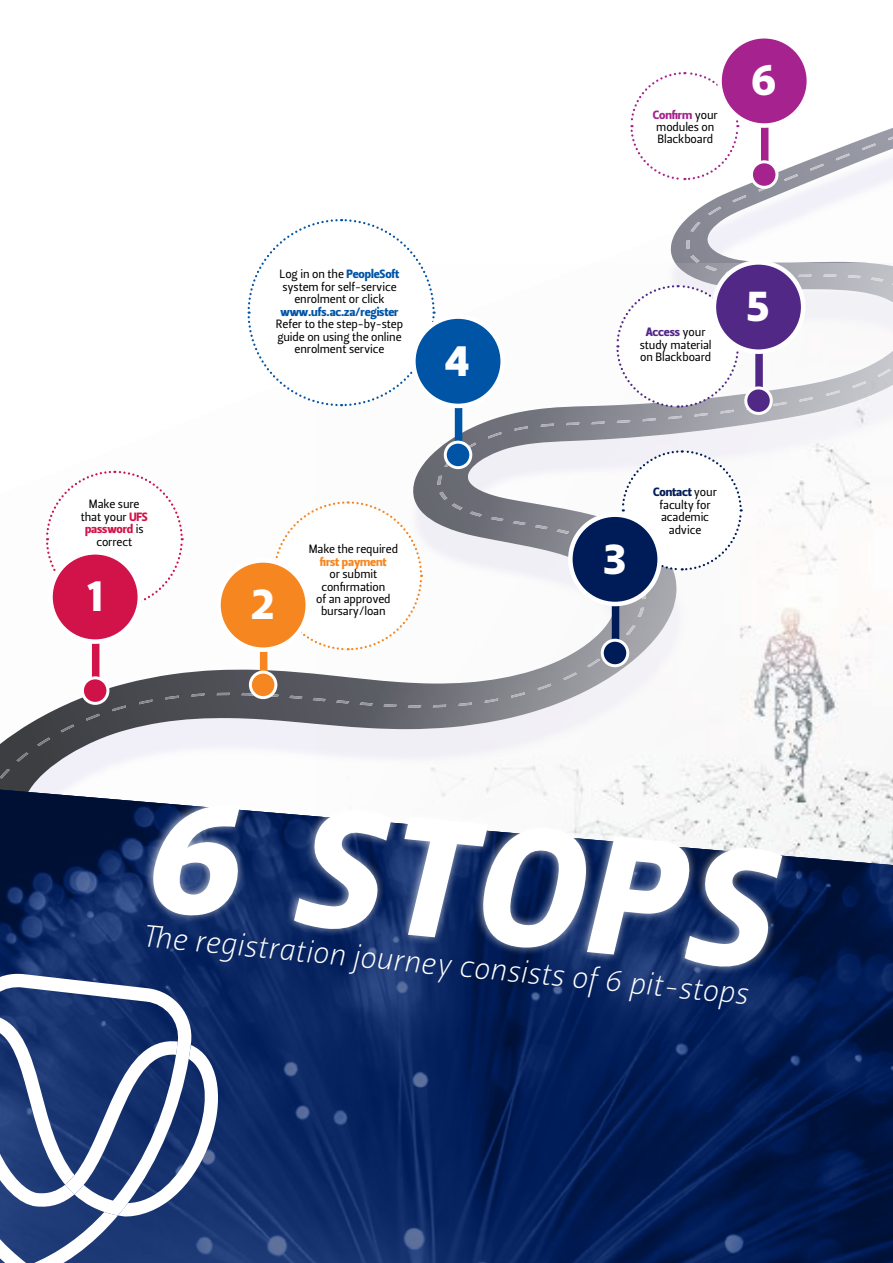
<style>
.page{position:relative;width:893px;height:1263px;background:#fff}
.page>*{position:absolute;margin:0;border:0;box-sizing:border-box;transform-origin:0 0}
.t1{font:168px "Leitura Sans Italic 4";color:#fff}
.t2{font:45px "Leitura Sans Grot 4";color:#fff}
.t3{font:30.75px "Leitura Sans Italic 1";color:#fff}
.t4{font:12px/12.5px "Leitura Sans Grot 2";letter-spacing:-.01em;color:#000;text-align:center}
.t5{font:12px "Leitura Sans Grot 4";letter-spacing:-.01em;color:#0054a6}
.t6{font:12px "Leitura Sans Grot 4";letter-spacing:-.01em;color:#f6861f}
.t7{font:12px "Leitura Sans Grot 4";letter-spacing:-.01em;color:#a6228e}
.t8{font:12px "Leitura Sans Grot 4";letter-spacing:-.01em;color:#001c58}
.t9{font:12px "Leitura Sans Grot 4";letter-spacing:-.01em;color:#d11349}
.t10{font:12px "Leitura Sans Grot 4";letter-spacing:-.01em;color:#522887}
.s1{font-family:"Leitura Sans Grot 4";color:#d11349}
.s2{font-family:"Leitura Sans Grot 2";color:#000}
.s3{font-family:"Leitura Sans Grot 4";color:#0054a6}
</style>
<div class="page">
<img style="left:0;top:644px;width:317px;height:100px">
<svg style="left:313px;top:698px;width:4px;height:3px"></svg>
<svg style="left:289px;top:696px;width:14px;height:3px"></svg>
<svg style="left:271px;top:694px;width:8px;height:3px"></svg>
<svg style="left:241px;top:693px;width:13px;height:2px"></svg>
<svg style="left:217px;top:693px;width:13px;height:2px"></svg>
<svg style="left:191px;top:693px;width:14px;height:3px"></svg>
<svg style="left:165px;top:695px;width:14px;height:4px"></svg>
<svg style="left:139px;top:699px;width:13px;height:5px"></svg>
<svg style="left:112px;top:705px;width:14px;height:6px"></svg>
<svg style="left:86px;top:714px;width:14px;height:7px"></svg>
<svg style="left:61px;top:724px;width:13px;height:8px"></svg>
<svg style="left:37px;top:737px;width:13px;height:9px"></svg>
<svg style="left:0;top:769px;width:10px;height:9px"></svg>
<svg style="left:16px;top:752px;width:12px;height:9px"></svg>
<img style="left:317px;top:405px;width:576px;height:385px">
<svg style="left:46px;top:470px;width:138px;height:131px"></svg>
<svg style="left:275px;top:500px;width:148px;height:151px"></svg>
<svg style="left:247px;top:219px;width:189px;height:188px"></svg>
<svg style="left:614px;top:449px;width:129px;height:134px"></svg>
<svg style="left:615px;top:72px;width:278px;height:351px"></svg>
<div style="left:92px;top:633px;width:7px;height:53px;background:#d11349"></div>
<div style="left:51px;top:552px;width:89px;height:90px;background:#d11349;border-radius:50%"></div>
<div style="left:48px;top:550px;width:94px;height:94px;border:4px solid #fff;border-radius:50%"></div>
<div style="left:82px;top:678px;width:26px;height:25px;background:#cf1348;border-radius:50%"></div>
<div style="left:81px;top:676px;width:28px;height:29px;border:3px solid #fff;border-radius:50%"></div>
<div style="left:612px;top:595px;width:7px;height:53px;background:#001c58"></div>
<div style="left:570px;top:515px;width:90px;height:89px;background:#001c58;border-radius:50%"></div>
<div style="left:568px;top:512px;width:94px;height:94px;border:4px solid #fff;border-radius:50%"></div>
<div style="left:602px;top:640px;width:26px;height:26px;background:#001c58;border-radius:50%"></div>
<div style="left:601px;top:639px;width:28px;height:28px;border:3px solid #fff;border-radius:50%"></div>
<div style="left:455px;top:397px;width:7px;height:53px;background:#0054a6"></div>
<div style="left:413px;top:317px;width:90px;height:89px;background:#0054a6;border-radius:50%"></div>
<div style="left:411px;top:314px;width:94px;height:94px;border:4px solid #fff;border-radius:50%"></div>
<div style="left:445px;top:442px;width:26px;height:26px;background:#0054a6;border-radius:50%"></div>
<div style="left:444px;top:441px;width:28px;height:28px;border:3px solid #fff;border-radius:50%"></div>
<div style="left:755px;top:343px;width:8px;height:53px;background:#522887"></div>
<div style="left:714px;top:262px;width:89px;height:90px;background:#522887;border-radius:50%"></div>
<div style="left:712px;top:260px;width:93px;height:94px;border:4px solid #fff;border-radius:50%"></div>
<div style="left:746px;top:388px;width:25px;height:25px;background:#522887;border-radius:50%"></div>
<div style="left:744px;top:386px;width:29px;height:29px;border:3px solid #fff;border-radius:50%"></div>
<div style="left:761px;top:117px;width:7px;height:53px;background:#a6228e"></div>
<div style="left:719px;top:36px;width:90px;height:90px;background:#a6228e;border-radius:50%"></div>
<div style="left:717px;top:34px;width:94px;height:94px;border:4px solid #fff;border-radius:50%"></div>
<div style="left:751px;top:162px;width:26px;height:25px;background:#a6228e;border-radius:50%"></div>
<div style="left:750px;top:160px;width:28px;height:29px;border:3px solid #fff;border-radius:50%"></div>
<div style="left:260px;top:645px;width:7px;height:33px;background:#f6861f"></div>
<div style="left:218px;top:560px;width:90px;height:90px;background:#f6861f;border-radius:50%"></div>
<div style="left:216px;top:558px;width:94px;height:94px;border:4px solid #fff;border-radius:50%"></div>
<div style="left:250px;top:672px;width:26px;height:26px;background:#f6861f;border-radius:50%"></div>
<div style="left:249px;top:671px;width:28px;height:28px;border:3px solid #fff;border-radius:50%"></div>
<img style="left:0;top:790px;width:893px;height:473px">
<svg style="left:140px;top:781px;width:652px;height:200px"></svg>
<svg style="left:0;top:1014px;width:246px;height:249px"></svg>
<svg style="left:0;top:971px;width:194px;height:244px;fill:#1b3773"></svg>
<p class="t4" style="left:81px;top:498px;width:68px">Make sure that your <span class="s1">UFS</span></p>
<p class="t9" style="left:85px;top:521px;width:60px">password <span class="s2">is</span></p>
<p class="t4" style="left:96px;top:536px;width:37px">correct</p>
<h2 class="t2" style="left:87px;top:565px;width:17px">1</h2>
<p class="t7" style="left:653px;top:106px;width:66px">Confirm <span class="s2">your</span></p>
<p class="t4" style="left:656px;top:121px;width:60px;text-align:left">modules on<br>Blackboard</p>
<h2 class="t2" style="left:751px;top:49px;width:28px">6</h2>
<p class="t4" style="left:280px;top:268px;width:121px">Log in on the <span class="s3">PeopleSoft </span>system for self-service enrolment or click</p>
<p class="t5" style="left:280px;top:303px;width:120px">www.ufs.ac.za/register</p>
<p class="t4" style="left:276px;top:318px;width:129px">Refer to the step-by-step guide on using the online enrolment service</p>
<p class="t10" style="left:646px;top:324px;width:61px">Access <span class="s2">your</span></p>
<p class="t4" style="left:640px;top:339px;width:73px;text-align:left">study material on Blackboard</p>
<h2 class="t2" style="left:445px;top:330px;width:26px">4</h2>
<h2 class="t2" style="left:746px;top:275px;width:25px">5</h2>
<h2 class="t2" style="left:251px;top:573px;width:25px">2</h2>
<p class="t4" style="left:309px;top:543px;width:91px">Make the required</p>
<p class="t6" style="left:320px;top:553px;width:68px">first payment</p>
<p class="t4" style="left:316px;top:568px;width:76px">or submit confirmation of an approved bursary/loan</p>
<h2 class="t2" style="left:603px;top:528px;width:25px">3</h2>
<p class="t8" style="left:653px;top:484px;width:65px">Contact <span class="s2">your</span></p>
<p class="t4" style="left:659px;top:498px;width:53px">faculty for academic advice</p>
<h1 class="t1" style="left:153px;top:740px;width:629px;rotate:5deg">6 STOPS</h1>
<h3 class="t3" style="left:145px;top:912px;width:610px;rotate:6deg">Th e registration journey consists of 6 pit-stops</h3>
</div>
